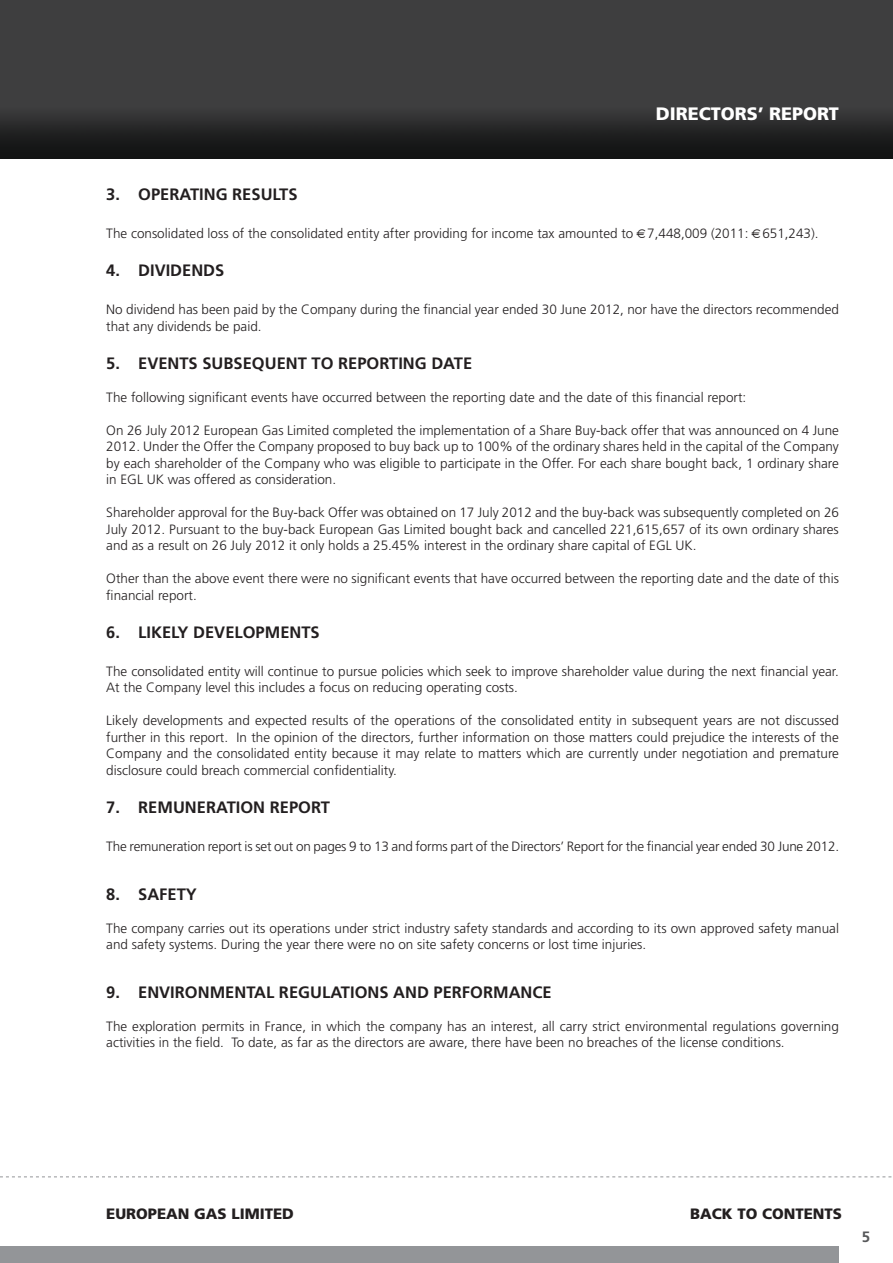
<style>
.page{position:relative;width:893px;height:1263px;background:#fff}
.page>*{position:absolute;margin:0;border:0;box-sizing:border-box;transform-origin:0 0}
.t1{font:900 18px "Frutiger";color:#fff}
.t2{font:700 16.5px "Frutiger";color:#231f20}
.t3{font:900 15px "Frutiger";color:#231f20}
.t4{font:700 15px "Frutiger";color:#57585a}
.t5{font:300 13.5px/16.5px "Frutiger";color:#231f20}
</style>
<div class="page">
<svg style="left:0;top:0;width:893px;height:158px;background:#353536"></svg>
<hr style="left:0;top:0;width:1px;height:158px;background:#3e3e3f">
<svg style="left:0;top:1176px;width:892px;height:1px"></svg>
<div style="left:0;top:1247px;width:839px;height:16px;background:#939598"></div>
<h1 class="t1" style="left:656px;top:103px;width:185px">DIRECTORS’ REPORT</h1>
<p class="t2" style="left:106px;top:184px;width:147px">3. OPERATING RESUL</p>
<p class="t2" style="left:279px;top:184px;width:18px">TS</p>
<p class="t5" style="left:106px;top:225px;width:714px">The consolidated loss of the consolidated entity after providing for income tax amounted to 7,448,009 (2011: 651,243).</p>
<p class="t2" style="left:106px;top:261px;width:76px">4. D IVIDENDS</p>
<p class="t5" style="left:106px;top:301px;width:734px">No dividend has been paid by the Company during the financial year ended 30 June 2012, nor have the directors recommended that any dividends be paid.</p>
<p class="t2" style="left:106px;top:353px;width:27px">5. EVEN</p>
<p class="t2" style="left:179px;top:353px;width:66px">TS SUBSEQUEN</p>
<p class="t2" style="left:298px;top:353px;width:174px">T TO REPORTING DATE</p>
<p class="t5" style="left:106px;top:389px;width:641px">The following significant events have occurred between the reporting date and the date of this financial report:</p>
<p class="t5" style="left:106px;top:422px;width:734px;text-align:justify">On 26 July 2012 European Gas Limited completed the implementation of a Share Buy-back offer that was announced on 4 June 2012. Under the Offer the Company proposed to buy back up to 100% of the ordinary shares held in the capital of the Company by each shareholder of the Company who was eligible to participate in the Offer. For each share bought back, 1 ordinary share in EGL UK was offered as consideration.</p>
<p class="t5" style="left:106px;top:504px;width:734px;text-align:justify">Shareholder approval for the Buy-back Offer was obtained on 17 July 2012 and the buy-back was subsequently completed on 26<br>July 2012. Pursuant to the buy-back European Gas Limited bought back and cancelled 221,615,657 of its own ordinary shares and as a result on 26 July 2012 it only holds a 25.45% interest in the ordinary share capital of EGL UK.</p>
<p class="t5" style="left:106px;top:570px;width:734px">Other than the above event there were no significant events that have occurred between the reporting date and the date of this financial report.</p>
<p class="t2" style="left:106px;top:622px;width:98px">6. LIKELY DEVEL</p>
<p class="t2" style="left:243px;top:622px;width:35px">OPMEN</p>
<p class="t2" style="left:301px;top:622px;width:18px">TS</p>
<p class="t5" style="left:106px;top:663px;width:734px">The consolidated entity will continue to pursue policies which seek to improve shareholder value during the next financial year.<br>At the Company level this includes a focus on reducing operating costs.</p>
<p class="t5" style="left:106px;top:712px;width:734px;text-align:justify">Likely developments and expected results of the operations of the consolidated entity in subsequent years are not discussed further in this report. In the opinion of the directors, further information on those matters could prejudice the interests of the Company and the consolidated entity because it may relate to matters which are currently under negotiation and premature disclosure could breach commercial confidentiality.</p>
<p class="t2" style="left:106px;top:797px;width:55px">7. REMUNE</p>
<p class="t2" style="left:206px;top:797px;width:125px">RATION REPORT</p>
<p class="t5" style="left:106px;top:838px;width:734px">The remuneration report is set out on pages 9 to 13 and forms part of the Directors’ Report for the financial year ended 30 June 2012.</p>
<p class="t2" style="left:106px;top:884px;width:92px">8. SAFETY</p>
<p class="t5" style="left:106px;top:920px;width:734px">The company carries out its operations under strict industry safety standards and according to its own approved safety manual and safety systems. During the year there were no on site safety concerns or lost time injuries.</p>
<p class="t2" style="left:106px;top:982px;width:28px">9. ENV</p>
<p class="t2" style="left:170px;top:982px;width:41px">IRONMEN</p>
<p class="t2" style="left:246px;top:982px;width:54px">TAL REGUL</p>
<p class="t2" style="left:330px;top:982px;width:221px">ATIONS AND PERFORMANCE</p>
<p class="t5" style="left:106px;top:1018px;width:734px">The exploration permits in France, in which the company has an interest, all carry strict environmental regulations governing activities in the field. To date, as far as the directors are aware, there have been no breaches of the license conditions.</p>
<p class="t3" style="left:106px;top:1205px;width:189px">EUROPEAN GAS LIMITED</p>
<p class="t3" style="left:690px;top:1205px;width:153px">BACK TO CONTENTS</p>
<p class="t4" style="left:862px;top:1228px;width:10px">5</p>
</div>
